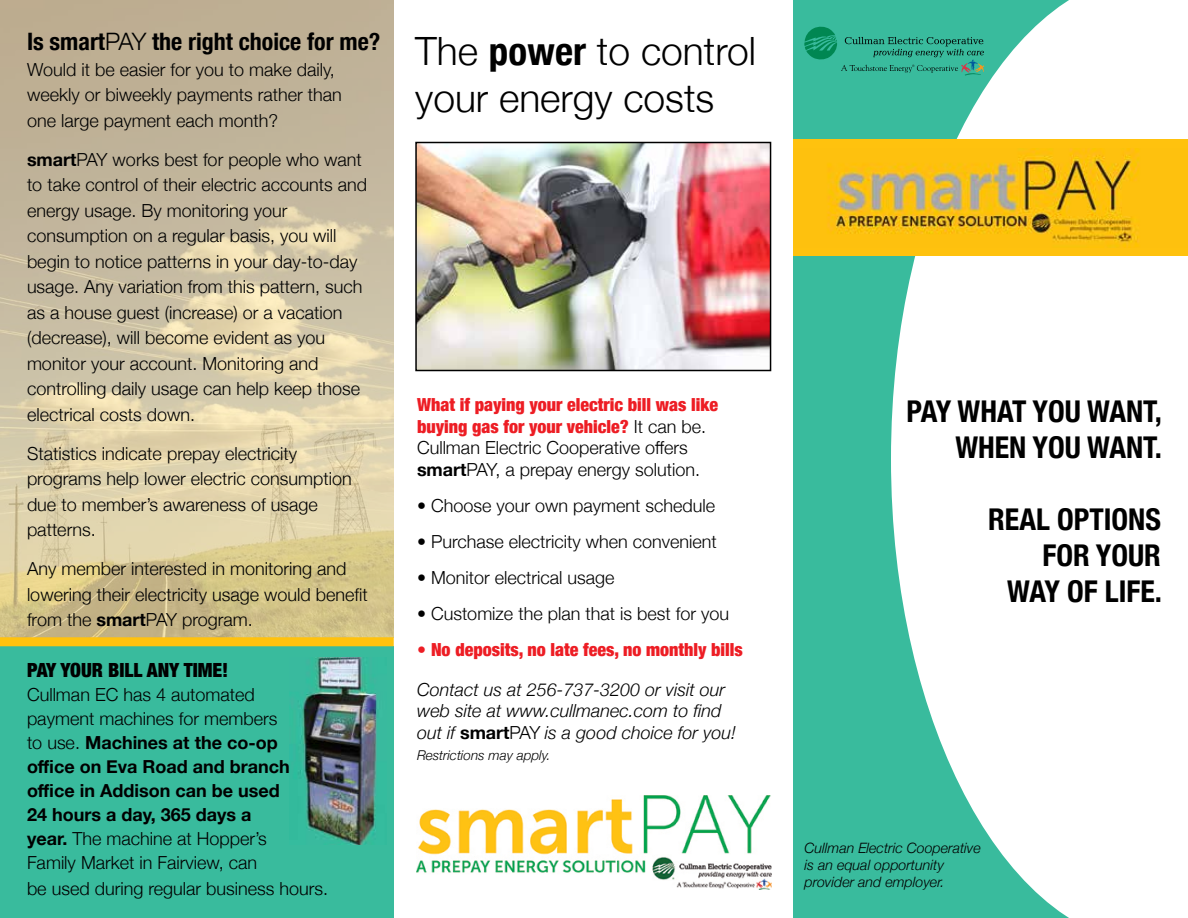
<style>
.page{position:relative;width:1188px;height:918px;background:#fff}
.page>*{position:absolute;margin:0;border:0;box-sizing:border-box;transform-origin:0 0}
.t1{font:300 39px/46.8px "Helvetica Neue";color:#000}
.t2{font:700 condensed 30px/36px "Helvetica Neue";color:#000;text-align:right}
.t3{font:700 condensed 24px "Helvetica Neue";color:#000}
.t4{font:900 condensed 19.5px "Helvetica Neue";color:#000}
.t5{font:300 18px/25.5px "Helvetica Neue";color:#000}
.t6{font:900 condensed 18px/39.6px "Helvetica Neue";color:#ed1d24}
.t7{font:italic 300 18px/21.6px "Helvetica Neue";color:#000}
.t8{font:italic 300 14.25px/17.1px "Helvetica Neue";color:#000}
.t9{font:italic 300 13.5px "Helvetica Neue";color:#000}
.s1{font-weight:300;font-stretch:normal}
.s2{font-weight:700}
.s3{font-weight:700;font-stretch:condensed}
.s4{font-weight:900;font-stretch:condensed;color:#ed1d24}
.s5{font-weight:300;font-style:italic;font-stretch:normal;color:#000}
.s6{font-weight:700;font-style:normal}
.s7{font-style:normal}
</style>
<div class="page">
<img style="left:418px;top:145px;width:350px;height:223px">
<div style="left:415px;top:142px;width:356px;height:229px;border:2px solid #000"></div>
<div style="left:794px;top:0;width:394px;height:918px;background:#39bb9d"></div>
<div style="left:0;top:646px;width:394px;height:272px;background:#39bb9d"></div>
<svg style="left:891px;top:0;width:297px;height:918px;fill:#fff"></svg>
<div style="left:794px;top:140px;width:394px;height:116px;background:#ffc20e"></div>
<img style="left:828px;top:149px;width:311px;height:99px">
<img style="left:416px;top:796px;width:355px;height:94px">
<div style="left:0;top:637px;width:394px;height:9px;background:#ffc20e"></div>
<img style="left:293px;top:658px;width:84px;height:186px">
<svg style="left:804px;top:26px;width:180px;height:50px"></svg>
<svg style="left:0;top:0;width:394px;height:637px"></svg>
<h3 class="t3" style="left:27px;top:22px;width:355px">Is smart<span class="s1">PAY</span> the right choice for me?</h3>
<p class="t5" style="left:27px;top:55px;width:316px">Would it be easier for you to make daily, weekly or biweekly payments rather than one large payment each month?</p>
<p class="t5" style="left:27px;top:145px;width:342px"><span class="s2">smart</span>PAY works best for people who want to take control of their electric accounts and energy usage. By monitoring your consumption on a regular basis, you will begin to notice patterns in your day-to-day usage. Any variation from this pattern, such as a house guest (increase) or a vacation (decrease), will become evident as you monitor your account. Monitoring and controlling daily usage can help keep those electrical costs down.</p>
<p class="t5" style="left:27px;top:439px;width:326px">Statistics indicate prepay electricity programs help lower electric consumption due to member’s awareness of usage patterns.</p>
<p class="t5" style="left:27px;top:555px;width:342px">Any member interested in monitoring and lowering their electricity usage would benefit from the <span class="s2">smart</span>PAY program.</p>
<p class="t4" style="left:27px;top:654px;width:203px">PAY YOUR BILL ANY TIME!</p>
<p class="t5" style="left:27px;top:681px;width:303px;line-height:24.2px">Cullman EC has 4 automated<br>payment machines for members<br>to use. <span class="s2">Machines at the co-op office on Eva Road and branch office in Addison can be used<br>24 hours a day, 365 days a<br>year.</span> The machine at Hopper’s<br>Family Market in Fairview, can<br>be used during regular business hours.</p>
<h1 class="t1" style="left:415px;top:25px;width:342px">The <span class="s3">power</span> to control your energy costs</h1>
<p class="t5" style="left:417px;top:393px;width:303px;line-height:21.6px"><span class="s4">What if paying your electric bill was like buying gas for your vehicle?</span> It can be.<br>Cullman Electric Cooperative offers <span class="s2">smart</span>PAY, a prepay energy solution.</p>
<p class="t5" style="left:417px;top:492px;width:300px">• Choose your own payment schedule</p>
<p class="t5" style="left:417px;top:528px;width:301px">• Purchase electricity when convenient</p>
<p class="t5" style="left:417px;top:564px;width:199px">• Monitor electrical usage</p>
<p class="t5" style="left:417px;top:600px;width:314px">• Customize the plan that is best for you</p>
<p class="t6" style="left:417px;top:629px;width:327px"><span class="s1">•</span> No deposits, no late fees, no monthly bills<br><span class="s5">Contact us at 256-737-3200 or visit our</span></p>
<p class="t7" style="left:417px;top:699px;width:321px">web site at www.cullmanec.com to find out if <span class="s6">smart</span><span class="s7">PAY</span> is a good choice for you!</p>
<p class="t9" style="left:417px;top:744px;width:135px">Restrictions may apply.</p>
<h2 class="t2" style="left:906px;top:391px;width:257px">PAY WHAT YOU WANT,<br>WHEN YOU WANT.</h2>
<h2 class="t2" style="left:988px;top:499px;width:175px">REAL OPTIONS<br>FOR YOUR<br>WAY OF LIFE.</h2>
<p class="t8" style="left:805px;top:839px;width:178px">Cullman Electric Cooperative is an equal opportunity provider and employer.</p>
</div>
